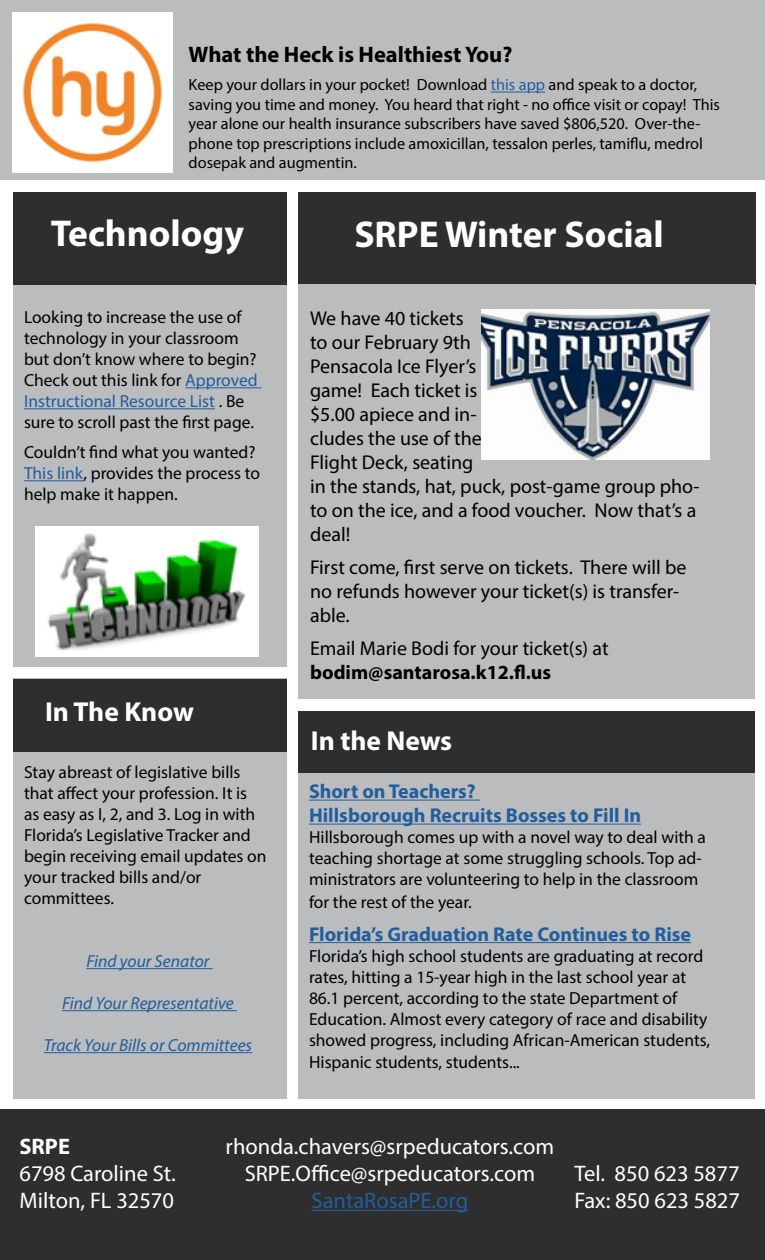
<style>
.page{position:relative;width:765px;height:1260px;background:#fff}
.page>*{position:absolute;margin:0;border:0;box-sizing:border-box;transform-origin:0 0}
.t1{font:700 37.5px "Myriad Pro";color:#fff}
.t2{font:700 27.5px "Myriad Pro";color:#fff}
.t3{font:22.5px/27px "Myriad Pro";color:#fff}
.t4{font:700 22.5px "Myriad Pro";color:#000}
.t5{font:22.5px "Myriad Pro";color:#215e9e}
.t6{font:700 22.5px "Myriad Pro";color:#fff}
.t7{font:20px/24px "Myriad Pro";color:#000}
.t8{font:700 20px/24px "Myriad Pro";color:#215e9e}
.t9{font:700 20px "Myriad Pro";color:#000}
.t10{font:17.5px/21px "Myriad Pro";color:#000}
.t11{font:italic 17.5px "Myriad Pro";color:#215e9e}
.t12{font:16.25px/19.5px "Myriad Pro";color:#000}
.s1{color:#215e9e}
</style>
<div class="page">
<div style="left:0;top:1109px;width:765px;height:151px;background:#2e2e2f"></div>
<hr style="left:312px;top:1210px;width:156px;height:1px;background:#215e9e">
<div style="left:13px;top:276px;width:273px;height:391px;background:#babcbe"></div>
<div style="left:0;top:0;width:765px;height:179px;background:#babcbe"></div>
<div style="left:298px;top:192px;width:458px;height:92px;background:#2e2e2f"></div>
<div style="left:13px;top:192px;width:273px;height:92px;background:#2e2e2f"></div>
<hr style="left:491px;top:92px;width:54px;height:1px;background:#215e9e">
<div style="left:298px;top:284px;width:457px;height:415px;background:#babcbe"></div>
<div style="left:13px;top:678px;width:273px;height:421px;background:#babcbe"></div>
<div style="left:298px;top:772px;width:457px;height:327px;background:#babcbe"></div>
<hr style="left:309px;top:800px;width:171px;height:1px;background:#215e9e">
<hr style="left:309px;top:824px;width:332px;height:1px;background:#215e9e">
<hr style="left:309px;top:942px;width:382px;height:1px;background:#215e9e">
<div style="left:298px;top:711px;width:457px;height:61px;background:#2e2e2f"></div>
<hr style="left:185px;top:387px;width:76px;height:1px;background:#215e9e">
<hr style="left:24px;top:408px;width:191px;height:1px;background:#215e9e">
<hr style="left:24px;top:480px;width:59px;height:1px;background:#215e9e">
<div style="left:13px;top:679px;width:273px;height:72px;background:#2e2e2f"></div>
<hr style="left:86px;top:968px;width:127px;height:1px;background:#215e9e">
<hr style="left:62px;top:1010px;width:175px;height:1px;background:#215e9e">
<hr style="left:44px;top:1052px;width:208px;height:1px;background:#215e9e">
<img style="left:36px;top:527px;width:223px;height:129px">
<img style="left:13px;top:13px;width:160px;height:160px">
<img style="left:482px;top:310px;width:227px;height:150px">
<p class="t4" style="left:189px;top:40px;width:325px">What the Heck is Healthiest You?</p>
<p class="t12" style="left:189px;top:75px;width:533px">Keep your dollars in your pocket! Download <span class="s1">this app</span> and speak to a doctor, saving you time and money. You heard that right - no office visit or copay! This year alone our health insurance subscribers have saved $806,520. Over-the&shy;phone top prescriptions include amoxicillan, tessalon perles, tamiflu, medrol dosepak and augmentin.</p>
<h1 class="t1" style="left:51px;top:209px;width:195px">Technology</h1>
<h1 class="t1" style="left:354px;top:210px;width:311px">SRPE Winter Social</h1>
<p class="t10" style="left:24px;top:306px;width:235px">Looking to increase the use of technology in your classroom but don’t know where to begin?<br>Check out this link for <span class="s1">Approved<br>Instructional Resource List</span> . Be sure to scroll past the first page.</p>
<p class="t10" style="left:24px;top:441px;width:237px">Couldn’t find what you wanted?<br><span class="s1">This link</span>, provides the process to help make it happen.</p>
<h2 class="t2" style="left:45px;top:694px;width:150px">In The Know</h2>
<p class="t10" style="left:24px;top:761px;width:244px">Stay abreast of legislative bills that affect your profession. It is as easy as I, 2, and 3. Log in with<br>Florida’s Legislative Tracker and begin receiving email updates on your tracked bills and/or committees.</p>
<p class="t11" style="left:86px;top:950px;width:125px">Find your Senator</p>
<p class="t11" style="left:62px;top:992px;width:173px">Find Your Representative</p>
<p class="t11" style="left:44px;top:1034px;width:210px">Track Your Bills or Committees</p>
<p class="t7" style="left:310px;top:306px;width:391px">We have 40 tickets<br>to our February 9th<br>Pensacola Ice Flyer’s<br>game! Each ticket is<br>$5.00 apiece and in-<br>cludes the use of the<br>Flight Deck, seating<br>in the stands, hat, puck, post-game group pho&shy;to on the ice, and a food voucher. Now that’s a deal!</p>
<p class="t7" style="left:310px;top:555px;width:378px">First come, first serve on tickets. There will be no refunds however your ticket(s) is transfer&shy;able.</p>
<p class="t7" style="left:310px;top:636px;width:300px">Email Marie Bodi for your ticket(s) at</p>
<p class="t9" style="left:310px;top:659px;width:243px">bodim@santarosa.k12.fl.us</p>
<h2 class="t2" style="left:311px;top:723px;width:143px">In the News</h2>
<p class="t8" style="left:309px;top:779px;width:334px">Short on Teachers?<br>Hillsborough Recruits Bosses to Fill In</p>
<p class="t10" style="left:309px;top:826px;width:399px;line-height:21.5px">Hillsborough comes up with a novel way to deal with a teaching shortage at some struggling schools. Top ad&shy;ministrators are volunteering to help in the classroom for the rest of the year.</p>
<p class="t8" style="left:309px;top:921px;width:384px">Florida’s Graduation Rate Continues to Rise</p>
<p class="t10" style="left:309px;top:945px;width:403px">Florida’s high school students are graduating at record rates, hitting a 15-year high in the last school year at 86.1 percent, according to the state Department of Education. Almost every category of race and disability showed progress, including African-American students, Hispanic students, students...</p>
<p class="t6" style="left:20px;top:1132px;width:52px">SRPE</p>
<p class="t3" style="left:20px;top:1160px;width:158px">6798 Caroline St.<br>Milton, FL 32570</p>
<p class="t3" style="left:226px;top:1133px;width:330px;text-align:center">rhonda.chavers@srpeducators.com<br>SRPE.Office@srpeducators.com</p>
<p class="t5" style="left:312px;top:1187px;width:158px">SantaRosaPE.org</p>
<p class="t3" style="left:574px;top:1160px;width:167px">Tel. 850 623 5877<br>Fax: 850 623 5827</p>
</div>
